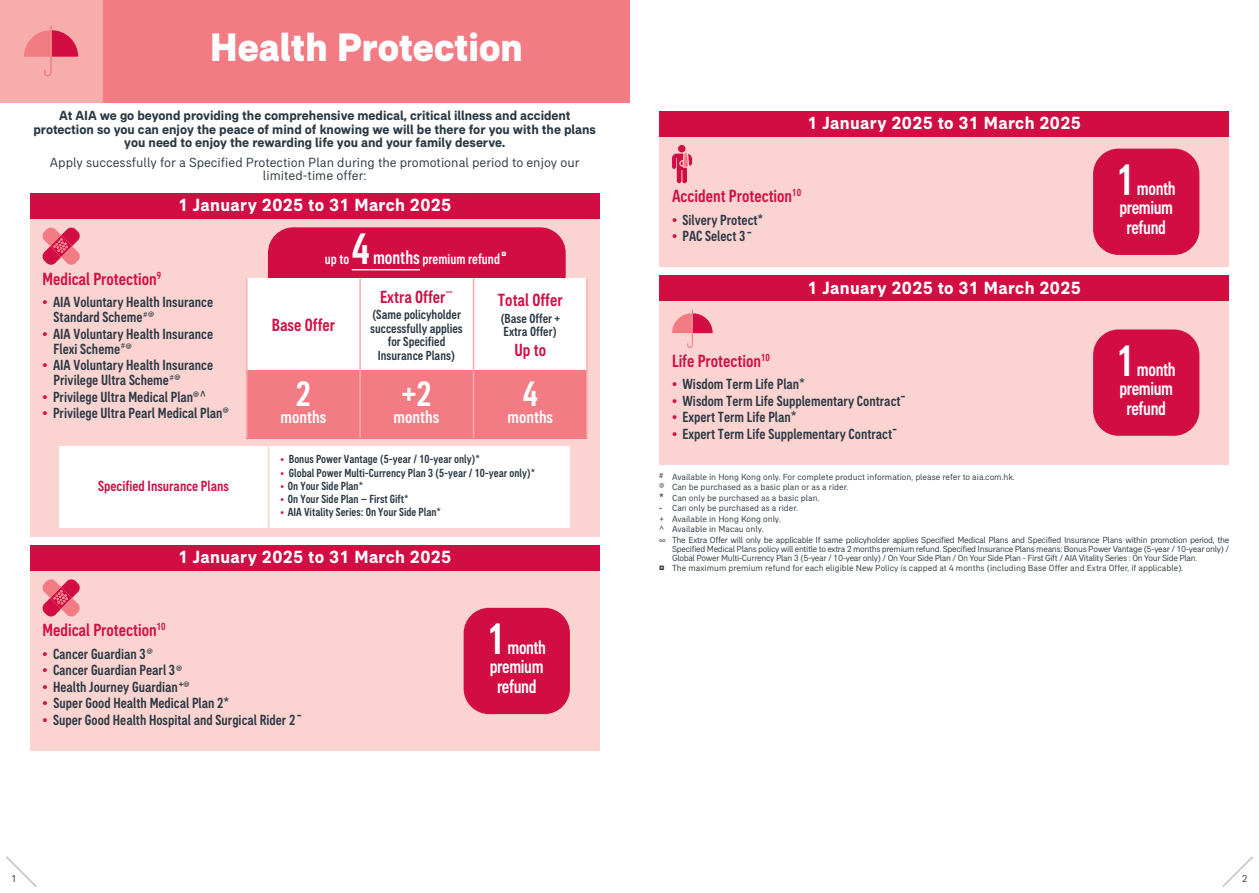
<style>
.page{position:relative;width:1259px;height:893px;background:#fff}
.page>*{position:absolute;margin:0;border:0;box-sizing:border-box;transform-origin:0 0}
.t1{font:500 condensed 45px "AIA Everest";color:#fff;scale:.95 1}
.t2{font:800 40.5px "AIA Everest";color:#fff}
.t3{font:500 condensed 36px "AIA Everest";color:#fff}
.t4{font:500 condensed 19.5px "AIA Everest";letter-spacing:-.02em;color:#fff;scale:.95 1}
.t5{font:700 18px "AIA Everest";letter-spacing:.02em;color:#fff}
.t6{font:500 condensed 18px "AIA Everest";color:#d30e44}
.t7{font:500 condensed 18px "AIA Everest";color:#d20d44}
.t8{font:500 condensed 18px "AIA Everest";color:#fff}
.t9{font:500 condensed 15px/15px "AIA Everest";color:#2b3944}
.t10{font:500 condensed 15px "AIA Everest";color:#d20d44}
.t11{font:500 condensed 15px "AIA Everest";color:#fff;scale:.95 1}
.t12{font:700 13.5px/13.5px "AIA Everest";color:#2b3944;text-align:center}
.t13{font:13.5px/13.5px "AIA Everest";color:#2b3944;text-align:center}
.t14{font:500 condensed 13.5px/13.5px "AIA Everest";color:#2b3944;text-align:center}
.t15{font:500 condensed 12px "AIA Everest";color:#2b3944}
.t16{font:10.35px "AIA Everest";color:#2b3944}
.t17{font:9px/10.5px "AIA Everest";letter-spacing:-.035em;color:#2b3944}
.t18{font:9px/10.5px "AIA Everest";color:#2b3944}
.t19{font:8.7px "Arial";color:#fff;scale:.95 1}
.t20{font:500 7.5px "M Hei HK";color:#d20d44}
.s1{color:#d30e44}
.s2{font-weight:400;font-size:13.5px}
.s3{font-size:19.5px}
.s4{font-size:10.5px;color:#d30e44}
.s5{font-family:"M Hei HK";font-stretch:normal;font-size:11.55px}
.s6{font-family:"M Hei HK";font-stretch:normal}
.s7{font-family:"M Hei HK";font-weight:500;font-size:12px}
.s8{font-family:"M Hei HK";font-weight:500}
.s9{font-family:"Myriad Pro"}
</style>
<div class="page">
<svg style="left:1222px;top:856px;width:31px;height:31px"></svg>
<div style="left:659px;top:111px;width:570px;height:156px;background:#fbd4d2"></div>
<div style="left:1093px;top:149px;width:106px;height:106px;background:#d20d44;border-radius:26px"></div>
<div style="left:678px;top:145px;width:7px;height:7px;background:#d20d44;border-radius:50%"></div>
<svg style="left:672px;top:153px;width:20px;height:30px"></svg>
<div style="left:659px;top:276px;width:570px;height:189px;background:#fbd4d2"></div>
<div style="left:1093px;top:329px;width:106px;height:107px;background:#d20d44;border-radius:26px"></div>
<svg style="left:672px;top:310px;width:40px;height:38px"></svg>
<div style="left:30px;top:193px;width:570px;height:343px;background:#fbd4d2"></div>
<svg style="left:42px;top:227px;width:38px;height:38px"></svg>
<div style="left:247px;top:370px;width:340px;height:68px;background:#f27b84"></div>
<div style="left:247px;top:278px;width:340px;height:92px;background:#fff"></div>
<div style="left:60px;top:447px;width:510px;height:81px;background:#fff"></div>
<hr style="left:268px;top:447px;width:1px;height:81px;background:#f6cfc9">
<hr style="left:246px;top:278px;width:1px;height:160px;background:#f8adad">
<hr style="left:586px;top:278px;width:2px;height:160px;background:#f8adad">
<hr style="left:473px;top:278px;width:1px;height:160px;background:#f8adad">
<hr style="left:359px;top:278px;width:2px;height:160px;background:#f8adad">
<div style="left:30px;top:545px;width:570px;height:205px;background:#fbd4d2"></div>
<svg style="left:42px;top:579px;width:38px;height:38px"></svg>
<div style="left:463px;top:608px;width:107px;height:106px;background:#d20d44;border-radius:26px"></div>
<svg style="left:6px;top:856px;width:31px;height:31px"></svg>
<div style="left:102px;top:0;width:527px;height:102px;background:#f27b84"></div>
<div style="left:0;top:0;width:102px;height:102px;background:#f8adad"></div>
<svg style="left:24px;top:26px;width:54px;height:51px"></svg>
<div style="left:268px;top:227px;width:298px;height:51px;background:#d20d44"></div>
<hr style="left:373px;top:269px;width:47px;height:1px;background:#fff">
<div style="left:659px;top:111px;width:570px;height:25px;background:#d20d44"></div>
<div style="left:659px;top:276px;width:570px;height:25px;background:#d20d44"></div>
<div style="left:30px;top:193px;width:570px;height:26px;background:#d20d44"></div>
<div style="left:30px;top:545px;width:570px;height:26px;background:#d20d44"></div>
<h2 class="t2" style="left:210px;top:23px;width:314px">Health Protection</h2>
<p class="t12" style="left:33px;top:109px;width:564px">At AIA we go beyond providing the comprehensive medical, critical illness and accident protection so you can enjoy the peace of mind of knowing we will be there for you with the plans you need to enjoy the rewarding life you and your family deserve.</p>
<p class="t13" style="left:50px;top:155px;width:531px">Apply successfully for a Specified Protection Plan during the promotional period to enjoy our limited-time offer:</p>
<p class="t5" style="left:178px;top:195px;width:275px">1 January 2025 to 31 March 2025</p>
<p class="t6" style="left:43px;top:268px;width:120px">Medical Protection<sup>9</sup></p>
<p class="t9" style="left:54px;top:294px;width:161px;text-indent:-11px"><span class="s1">•</span> AIA Voluntary Health Insurance<br>Standard Scheme<sup>#</sup><sup>@</sup></p>
<p class="t9" style="left:54px;top:326px;width:161px;text-indent:-11px"><span class="s1">•</span> AIA Voluntary Health Insurance<br>Flexi Scheme<sup>#</sup><sup>@</sup></p>
<p class="t9" style="left:54px;top:357px;width:161px;text-indent:-11px"><span class="s1">•</span> AIA Voluntary Health Insurance<br>Privilege Ultra Scheme<sup>#</sup><sup>@</sup></p>
<p class="t9" style="left:43px;top:389px;width:165px"><span class="s1">•</span> Privilege Ultra Medical Plan<sup>@</sup><span class="s2">^</span></p>
<p class="t9" style="left:43px;top:405px;width:188px"><span class="s1">•</span> Privilege Ultra Pearl Medical Plan<sup>@</sup></p>
<p class="t10" style="left:98px;top:477px;width:132px">Specified Insurance Plans</p>
<h1 class="t1" style="left:352px;top:223px;width:20px">4</h1>
<p class="t11" style="left:373px;top:250px;width:135px"><span class="s3">months</span> premium refund</p>
<p class="t19" style="left:501px;top:247px;width:7px">◘</p>
<p class="t11" style="left:325px;top:250px;width:27px">up to</p>
<p class="t7" style="left:272px;top:315px;width:65px">Base Offer</p>
<h3 class="t3" style="left:296px;top:374px;width:17px">2</h3>
<p class="t8" style="left:281px;top:407px;width:47px">months</p>
<p class="t7" style="left:380px;top:286px;width:67px">Extra Offer</p>
<p class="t20" style="left:445px;top:287px;width:9px">∞</p>
<p class="t14" style="left:370px;top:308px;width:94px">(Same policyholder successfully applies for Specified<br>Insurance Plans)</p>
<h3 class="t3" style="left:401px;top:374px;width:32px">+2</h3>
<p class="t8" style="left:394px;top:407px;width:47px">months</p>
<p class="t7" style="left:498px;top:290px;width:66px">Total Offer</p>
<p class="t14" style="left:500px;top:311px;width:61px;text-align:left">(Base Offer +<br>Extra Offer)</p>
<p class="t7" style="left:514px;top:339px;width:33px">Up to</p>
<h3 class="t3" style="left:523px;top:374px;width:17px">4</h3>
<p class="t8" style="left:507px;top:407px;width:47px">months</p>
<p class="t15" style="left:280px;top:453px;width:201px"><span class="s4">•</span> Bonus Power Vantage (5-year / 10-year only)<span class="s5">*</span></p>
<p class="t15" style="left:280px;top:466px;width:256px"><span class="s4">•</span> Global Power Multi-Currency Plan 3 (5-year / 10-year only)<span class="s5">*</span></p>
<p class="t15" style="left:280px;top:479px;width:84px"><span class="s4">•</span> On Your Side Plan<span class="s5">*</span></p>
<p class="t15" style="left:280px;top:492px;width:130px"><span class="s4">•</span> On Your Side Plan – First Gift<span class="s5">*</span></p>
<p class="t15" style="left:280px;top:505px;width:162px"><span class="s4">•</span> AIA Vitality Series: On Your Side Plan<span class="s5">*</span></p>
<p class="t5" style="left:178px;top:547px;width:275px">1 January 2025 to 31 March 2025</p>
<p class="t6" style="left:43px;top:620px;width:125px">Medical Protection<sup>10</sup></p>
<p class="t9" style="left:43px;top:646px;width:112px"><span class="s1">•</span> Cancer Guardian 3<sup>@</sup></p>
<p class="t9" style="left:43px;top:663px;width:141px"><span class="s1">•</span> Cancer Guardian Pearl 3<sup>@</sup></p>
<p class="t9" style="left:43px;top:679px;width:148px"><span class="s1">•</span> Health Journey Guardian<sup>+</sup><sup>@</sup></p>
<p class="t9" style="left:43px;top:696px;width:188px"><span class="s1">•</span> Super Good Health Medical Plan 2<span class="s6">*</span></p>
<p class="t9" style="left:43px;top:712px;width:261px"><span class="s1">•</span> Super Good Health Hospital and Surgical Rider 2-</p>
<h1 class="t1" style="left:487px;top:613px;width:20px">1</h1>
<h3 class="t4" style="left:507px;top:636px;width:42px">month</h3>
<h3 class="t4" style="left:490px;top:656px;width:58px">premium</h3>
<h3 class="t4" style="left:497px;top:675px;width:43px">refund</h3>
<p class="t16" style="left:11px;top:872px;width:7px">1</p>
<p class="t5" style="left:807px;top:112px;width:275px">1 January 2025 to 31 March 2025</p>
<p class="t6" style="left:672px;top:186px;width:131px">Accident Protection<sup>10</sup></p>
<p class="t9" style="left:672px;top:212px;width:93px"><span class="s1">•</span> Silvery Protect<span class="s6">*</span></p>
<p class="t9" style="left:672px;top:228px;width:81px"><span class="s1">•</span> PAC Select 3-</p>
<p class="t5" style="left:807px;top:277px;width:275px">1 January 2025 to 31 March 2025</p>
<p class="t6" style="left:672px;top:351px;width:99px">Life Protection<sup>10</sup></p>
<p class="t9" style="left:672px;top:377px;width:135px"><span class="s1">•</span> Wisdom Term Life Plan<span class="s6">*</span></p>
<p class="t9" style="left:672px;top:393px;width:235px"><span class="s1">•</span> Wisdom Term Life Supplementary Contract-</p>
<p class="t9" style="left:672px;top:410px;width:126px"><span class="s1">•</span> Expert Term Life Plan<span class="s6">*</span></p>
<p class="t9" style="left:672px;top:426px;width:227px"><span class="s1">•</span> Expert Term Life Supplementary Contract-</p>
<h1 class="t1" style="left:1117px;top:154px;width:20px">1</h1>
<h3 class="t4" style="left:1137px;top:177px;width:42px">month</h3>
<h3 class="t4" style="left:1119px;top:196px;width:58px">premium</h3>
<h3 class="t4" style="left:1126px;top:216px;width:43px">refund</h3>
<h1 class="t1" style="left:1117px;top:335px;width:20px">1</h1>
<h3 class="t4" style="left:1137px;top:358px;width:42px">month</h3>
<h3 class="t4" style="left:1119px;top:377px;width:58px">premium</h3>
<h3 class="t4" style="left:1126px;top:397px;width:43px">refund</h3>
<p class="t18" style="left:659px;top:471px;width:357px"><sup>#</sup> Available in Hong Kong only. For complete product information, please refer to aia.com.hk. <sup>@</sup> Can be purchased as a basic plan or as a rider.<br><span class="s7">*</span> Can only be purchased as a basic plan.</p>
<p class="t17" style="left:659px;top:503px;width:571px"><span class="s8">-</span> Can only be purchased as a rider.<br>+ Available in Hong Kong only.<br>^ Available in Macau only.<br><span class="s9">∞</span> The Extra Offer will only be applicable If same policyholder applies Specified Medical Plans and Specified Insurance Plans within promotion period, the</p>
<p class="t17" style="left:672px;top:544px;width:558px;line-height:9px">Specified Medical Plans policy will entitle to extra 2 months premium refund. Specified Insurance Plans means: Bonus Power Vantage (5-year / 10-year only) /<br>Global Power Multi-Currency Plan 3 (5-year / 10-year only) / On Your Side Plan / On Your Side Plan - First Gift / AIA Vitality Series : On Your Side Plan.</p>
<p class="t18" style="left:659px;top:563px;width:525px"><sup>◘</sup> The maximum premium refund for each eligible New Policy is capped at 4 months (including Base Offer and Extra Offer, if applicable).</p>
<p class="t16" style="left:1242px;top:872px;width:7px">2</p>
</div>
